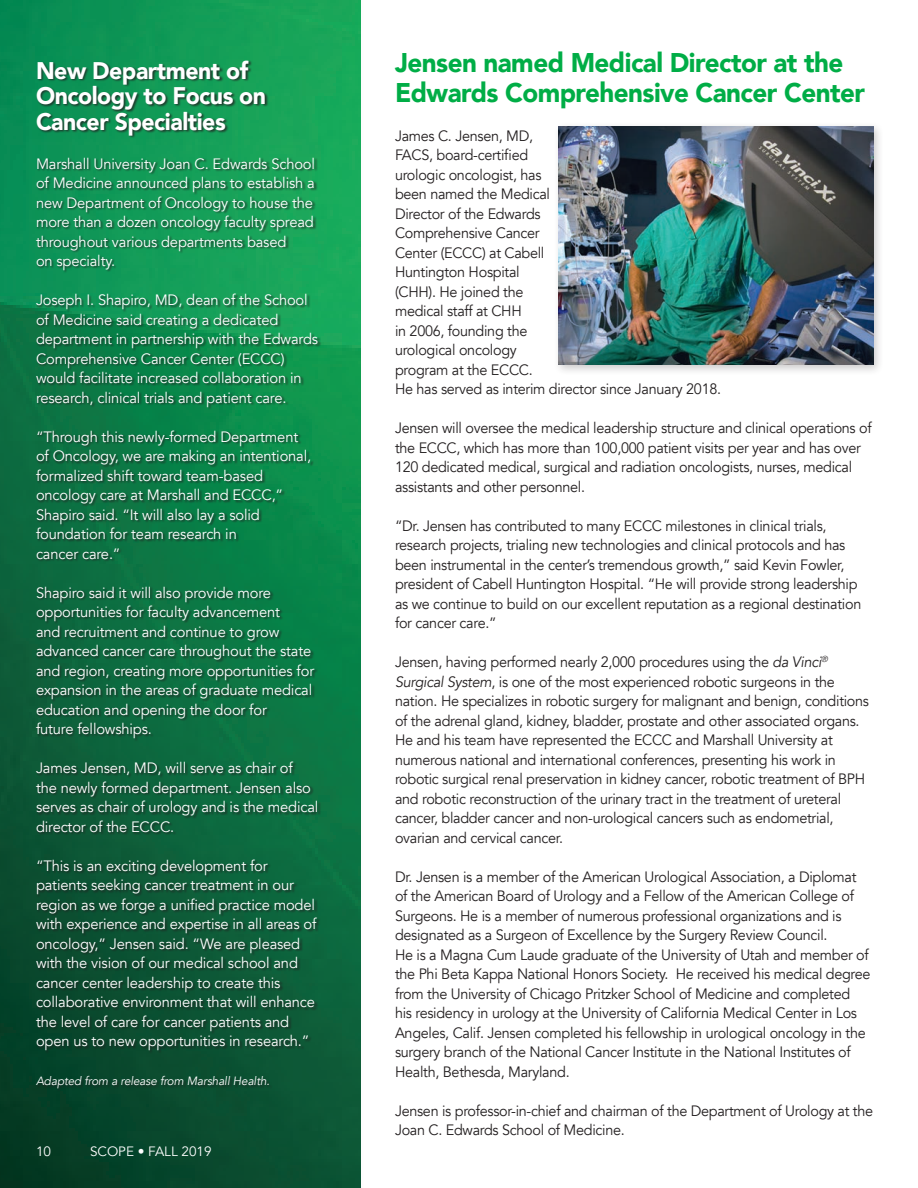
<style>
.page{position:relative;width:918px;height:1188px;background:#fff}
.page>*{position:absolute;margin:0;border:0;box-sizing:border-box;transform-origin:0 0}
.t1{font:900 27px/30px "Avenir";letter-spacing:-.02em;color:#00ad46;scale:.96 1}
.t2{font:900 24px/25.5px "Avenir";letter-spacing:-.02em;color:#fff;scale:.96 1}
.t3{font:15px/19.5px "Avenir";letter-spacing:-.02em;color:#231f20;scale:.96 1}
.t4{font:15px/19.5px "Avenir";letter-spacing:-.01em;color:#fff}
.t5{font:13.5px "Avenir";color:#fff}
.t6{font:italic 12px "Avenir";letter-spacing:-.01em;color:#fff}
.s1{font-style:italic}
</style>
<div class="page">
<img style="left:0;top:0;width:361px;height:1188px">
<div style="left:36px;top:60px;width:286px;height:1032px;background:#231f20;opacity:.75"></div>
<div style="left:553px;top:122px;width:331px;height:254px;background:#231f20;opacity:.23"></div>
<img style="left:559px;top:127px;width:314px;height:237px">
<p class="t2" style="left:36px;top:57px;width:241px">New Department of<br>Oncology to Focus on<br>Cancer Specialties</p>
<p class="t4" style="left:36px;top:154px;width:281px">Marshall University Joan C. Edwards School of Medicine announced plans to establish a new Department of Oncology to house the more than a dozen oncology faculty spread throughout various departments based</p>
<p class="t4" style="left:36px;top:252px;width:81px">on specialty.</p>
<p class="t4" style="left:36px;top:291px;width:284px">Joseph I. Shapiro, MD, dean of the School of Medicine said creating a dedicated department in partnership with the Edwards Comprehensive Cancer Center (ECCC) would facilitate increased collaboration in research, clinical trials and patient care.</p>
<p class="t4" style="left:36px;top:427px;width:277px">“Through this newly-formed Department of Oncology, we are making an intentional, formalized shift toward team-based oncology care at Marshall and ECCC,” Shapiro said. “It will also lay a solid foundation for team research in</p>
<p class="t4" style="left:36px;top:544px;width:86px">cancer care.”</p>
<p class="t4" style="left:36px;top:583px;width:280px">Shapiro said it will also provide more opportunities for faculty advancement<br>and recruitment and continue to grow advanced cancer care throughout the state and region, creating more opportunities for expansion in the areas of graduate medical education and opening the door for</p>
<p class="t4" style="left:36px;top:720px;width:118px">future fellowships.</p>
<p class="t4" style="left:36px;top:759px;width:284px">James Jensen, MD, will serve as chair of<br>the newly formed department. Jensen also serves as chair of urology and is the medical director of the ECCC.</p>
<p class="t4" style="left:36px;top:856px;width:282px">“This is an exciting development for patients seeking cancer treatment in our region as we forge a unified practice model with experience and expertise in all areas of oncology,” Jensen said. “We are pleased with the vision of our medical school and cancer center leadership to create this collaborative environment that will enhance the level of care for cancer patients and open us to new opportunities in research.”</p>
<p class="t6" style="left:36px;top:1074px;width:235px">Adapted from a release from Marshall Health.</p>
<p class="t5" style="left:36px;top:1144px;width:17px">10</p>
<p class="t5" style="left:90px;top:1144px;width:123px">SCOPE • FALL 2019</p>
<p class="t1" style="left:395px;top:47px;width:491px">Jensen named Medical Director at the<br>Edwards Comprehensive Cancer Center</p>
<p class="t3" style="left:395px;top:126px;width:341px">James C. Jensen, MD,<br>FACS, board-certified<br>urologic oncologist, has<br>been named the Medical<br>Director of the Edwards<br>Comprehensive Cancer<br>Center (ECCC) at Cabell<br>Huntington Hospital<br>(CHH). He joined the<br>medical staff at CHH<br>in 2006, founding the<br>urological oncology<br>program at the ECCC.<br>He has served as interim director since January 2018.</p>
<p class="t3" style="left:395px;top:419px;width:498px">Jensen will oversee the medical leadership structure and clinical operations of the ECCC, which has more than 100,000 patient visits per year and has over 120 dedicated medical, surgical and radiation oncologists, nurses, medical assistants and other personnel.</p>
<p class="t3" style="left:395px;top:516px;width:487px">“Dr. Jensen has contributed to many ECCC milestones in clinical trials, research projects, trialing new technologies and clinical protocols and has been instrumental in the center’s tremendous growth,” said Kevin Fowler, president of Cabell Huntington Hospital. “He will provide strong leadership as we continue to build on our excellent reputation as a regional destination for cancer care.”</p>
<p class="t3" style="left:395px;top:653px;width:495px">Jensen, having performed nearly 2,000 procedures using the <span class="s1">da Vinci</span><sup>® </sup><span class="s1">Surgical System</span>, is one of the most experienced robotic surgeons in the nation. He specializes in robotic surgery for malignant and benign, conditions of the adrenal gland, kidney, bladder, prostate and other associated organs.<br>He and his team have represented the ECCC and Marshall University at numerous national and international conferences, presenting his work in robotic surgical renal preservation in kidney cancer, robotic treatment of BPH and robotic reconstruction of the urinary tract in the treatment of ureteral cancer, bladder cancer and non-urological cancers such as endometrial, ovarian and cervical cancer.</p>
<p class="t3" style="left:395px;top:867px;width:482px">Dr. Jensen is a member of the American Urological Association, a Diplomat of the American Board of Urology and a Fellow of the American College of Surgeons. He is a member of numerous professional organizations and is designated as a Surgeon of Excellence by the Surgery Review Council.</p>
<p class="t3" style="left:395px;top:945px;width:497px">He is a Magna Cum Laude graduate of the University of Utah and member of the Phi Beta Kappa National Honors Society. He received his medical degree from the University of Chicago Pritzker School of Medicine and completed his residency in urology at the University of California Medical Center in Los Angeles, Calif. Jensen completed his fellowship in urological oncology in the surgery branch of the National Cancer Institute in the National Institutes of Health, Bethesda, Maryland.</p>
<p class="t3" style="left:395px;top:1101px;width:500px">Jensen is professor-in-chief and chairman of the Department of Urology at the<br>Joan C. Edwards School of Medicine.</p>
</div>
